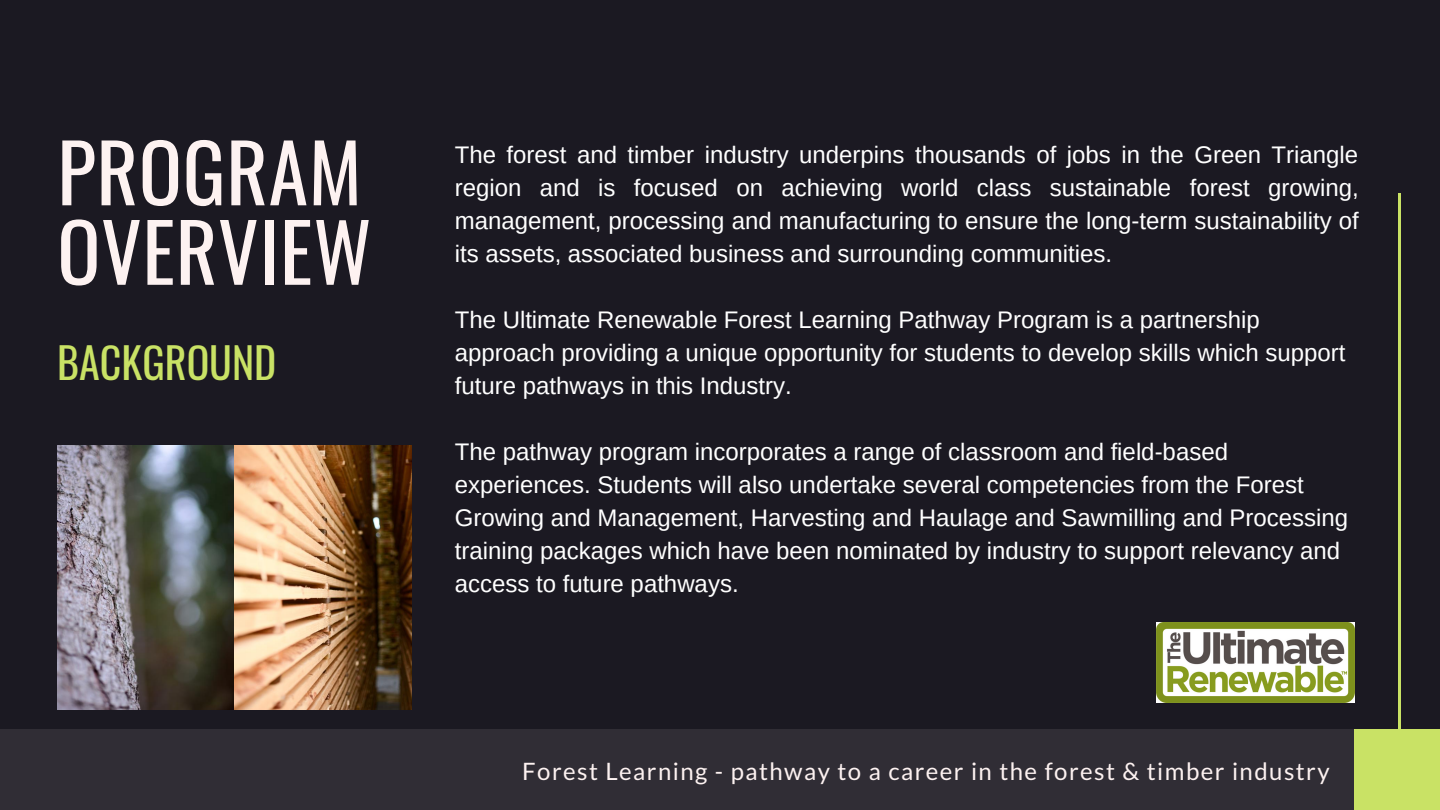
<style>
.page{position:relative;width:1440px;height:810px;background:#1b1922}
.page>*{position:absolute;margin:0;border:0;box-sizing:border-box;transform-origin:0 0}
.t1{font:80px/79.5px "Oswald";letter-spacing:.01em;color:#fdf2f1}
.t2{font:42px "Oswald";color:#c9e265}
.t3{font:24px/33px "Arimo";color:#fff}
.t4{font:24px "Lato";letter-spacing:.06em;color:#fdf2f1}
</style>
<div class="page">
<hr style="left:1398px;top:193px;width:3px;height:543px;background:#c9e265">
<div style="left:0;top:729px;width:1440px;height:81px;background:#302d35"></div>
<div style="left:1354px;top:729px;width:86px;height:81px;background:#c9e265"></div>
<img style="left:57px;top:445px;width:355px;height:265px">
<img style="left:1157px;top:623px;width:197px;height:79px">
<h1 class="t1" style="left:57px;top:129px;width:316px">PROGRAM<br>OVERVIEW</h1>
<h2 class="t2" style="left:57px;top:330px;width:221px">BACKGROUND</h2>
<p class="t3" style="left:455px;top:138px;width:906px;text-align:justify">The forest and timber industry underpins thousands of jobs in the Green Triangle region and is focused on achieving world class sustainable forest growing, management, processing and manufacturing to ensure the long-term sustainability of its assets, associated business and surrounding communities.</p>
<p class="t3" style="left:455px;top:303px;width:892px">The Ultimate Renewable Forest Learning Pathway Program is a partnership approach providing a unique opportunity for students to develop skills which support future pathways in this Industry.</p>
<p class="t3" style="left:455px;top:435px;width:895px">The pathway program incorporates a range of classroom and field-based experiences. Students will also undertake several competencies from the Forest Growing and Management, Harvesting and Haulage and Sawmilling and Processing training packages which have been nominated by industry to support relevancy and access to future pathways.</p>
<p class="t4" style="left:522px;top:756px;width:809px">Forest Learning - pathway to a career in the forest &amp; timber industry</p>
</div>
